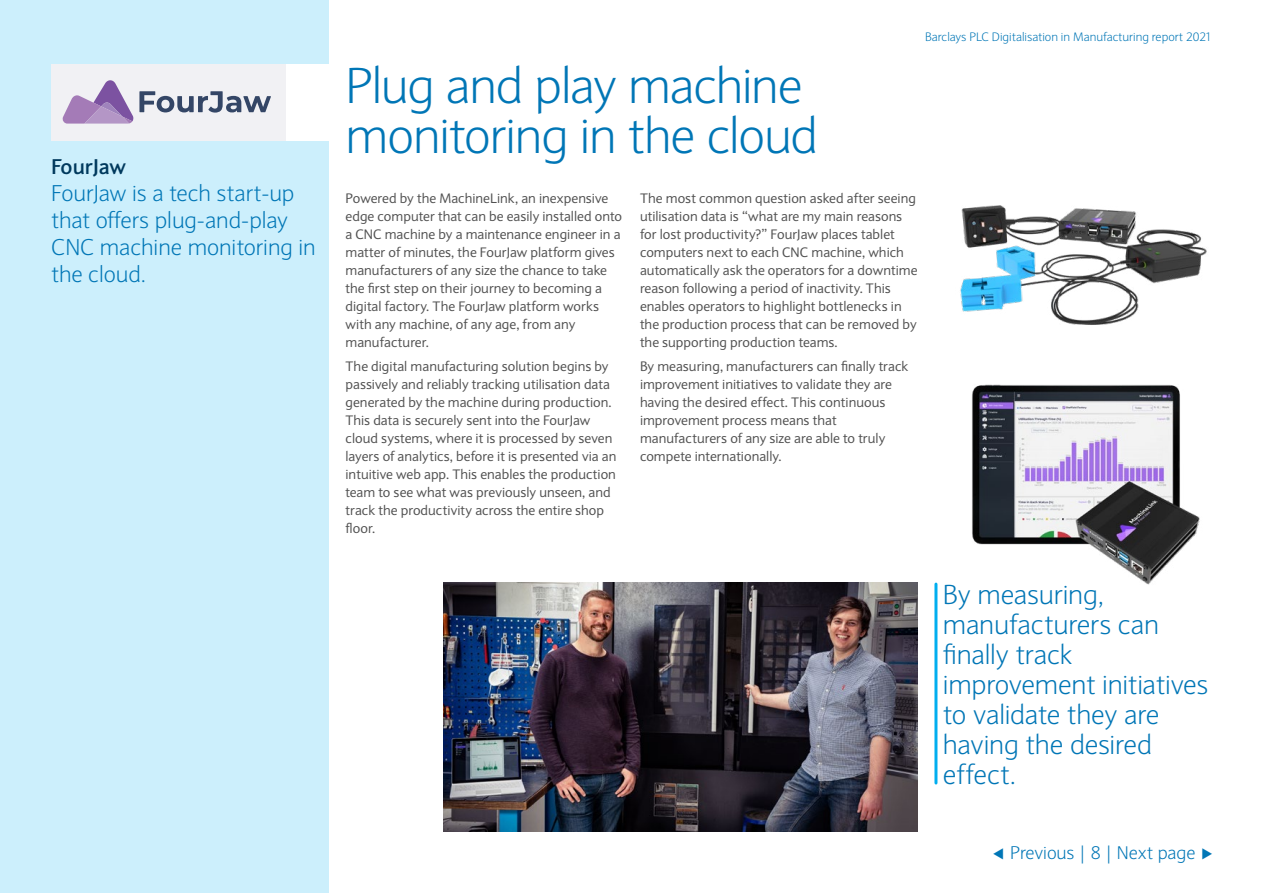
<style>
.page{position:relative;width:1263px;height:893px;background:#fff}
.page>*{position:absolute;margin:0;border:0;box-sizing:border-box;transform-origin:0 0}
.t1{font:300 49.5px/50.2px "Expert Sans";letter-spacing:-.025em;color:#0076b6}
.BigQuote{font:300 27px/30px "Expert Sans";letter-spacing:-.01em;color:#0076b6}
.Client_CS_Title_body{font:300 22.5px/27px "Expert Sans";color:#0076b6}
.Client_CS_Title{font:700 21px "Expert Sans";color:#00395d}
.t2{font:300 18px "Expert Sans";letter-spacing:-.005em;color:#0076b6}
.SR_Body{font:13.5px/18px "Expert Sans";letter-spacing:.005em;color:#515151}
.t3{font:300 12px "Expert Sans";color:#0076b6}
.s1{font-family:"Proxima Nova";font-weight:400}
</style>
<div class="page">
<div style="left:0;top:0;width:328px;height:893px;background:#cceffc"></div>
<div style="left:51px;top:64px;width:277px;height:76px;background:#fff"></div>
<div style="left:51px;top:64px;width:235px;height:76px;background:#f1f1f4"></div>
<svg style="left:62px;top:80px;width:209px;height:44px"></svg>
<hr style="left:934px;top:584px;width:3px;height:199px;background:#00aeef">
<img style="left:444px;top:583px;width:473px;height:248px">
<img style="left:972px;top:384px;width:228px;height:201px">
<img style="left:960px;top:205px;width:247px;height:120px">
<h3 class="Client_CS_Title" style="left:51px;top:153px;width:77px">FourJaw</h3>
<p class="Client_CS_Title_body" style="left:51px;top:180px;width:266px">FourJaw is a tech start-up that offers plug-and-play<br>CNC machine monitoring in the cloud.</p>
<h1 class="t1" style="left:345px;top:60px;width:474px">Plug and play machine monitoring in the cloud</h1>
<p class="SR_Body" style="left:345px;top:189px;width:278px">Powered by the MachineLink, an inexpensive edge computer that can be easily installed onto a CNC machine by a maintenance engineer in a matter of minutes, the FourJaw platform gives manufacturers of any size the chance to take the first step on their journey to becoming a digital factory. The FourJaw platform works with any machine, of any age, from any manufacturer.</p>
<p class="SR_Body" style="left:345px;top:357px;width:272px">The digital manufacturing solution begins by passively and reliably tracking utilisation data generated by the machine during production.<br>This data is securely sent into the FourJaw cloud systems, where it is processed by seven layers of analytics, before it is presented via an intuitive web app. This enables the production team to see what was previously unseen, and track the productivity across the entire shop floor.</p>
<p class="SR_Body" style="left:640px;top:189px;width:279px">The most common question asked after seeing utilisation data is “what are my main reasons for lost productivity?” FourJaw places tablet computers next to each CNC machine, which automatically ask the operators for a downtime reason following a period of inactivity. This enables operators to highlight bottlenecks in the production process that can be removed by the supporting production teams.</p>
<p class="SR_Body" style="left:640px;top:357px;width:270px">By measuring, manufacturers can finally track improvement initiatives to validate they are having the desired effect. This continuous improvement process means that manufacturers of any size are able to truly compete internationally.</p>
<p class="t3" style="left:925px;top:30px;width:289px">Barclays PLC Digitalisation in Manufacturing report 2021</p>
<p class="BigQuote" style="left:943px;top:579px;width:267px">By measuring, manufacturers can finally track improvement initiatives to validate they are having the desired effect.</p>
<h3 class="t2" style="left:993px;top:842px;width:220px"><span class="s1">⊳</span> Previous | 8 | Next page <span class="s1">⊲</span></h3>
</div>
